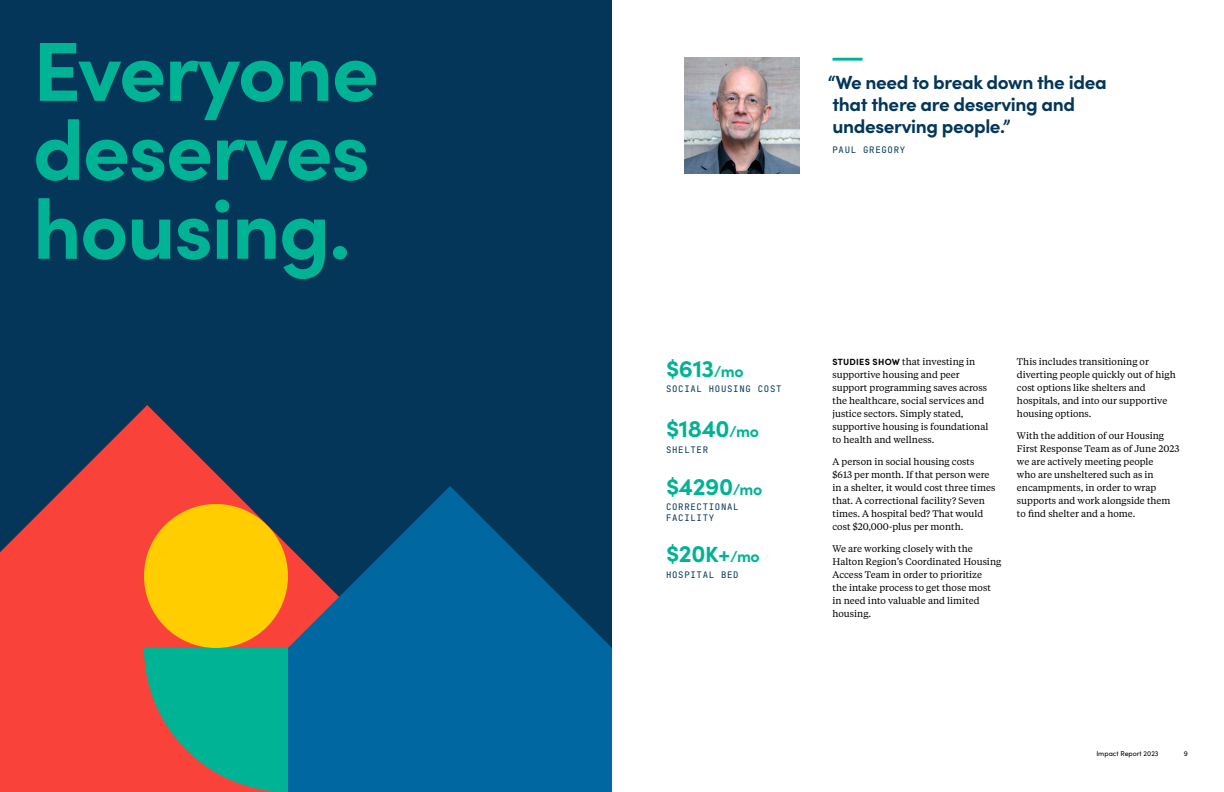
<style>
.page{position:relative;width:1224px;height:792px;background:#fff}
.page>*{position:absolute;margin:0;border:0;box-sizing:border-box;transform-origin:0 0}
.t1{font:700 84px/79px "Sofia Pro";letter-spacing:-.02em;color:#00b395;text-align:justify}
.t2{font:700 24px "Sofia Pro";letter-spacing:-.02em;color:#00b395}
.t3{font:700 19px/22px "Sofia Pro";letter-spacing:-.02em;color:#043659}
.t4{font:9.5px/13px "Tiempos Text";color:#000}
.t5{font:9px/10.8px "Jet Brains Mono";letter-spacing:.08em;color:#043659}
.t6{font:7px "Sofia Pro";color:#000}
.s1{font-size:16px}
.s2{font-size:22px}
.s3{font-family:"Sofia Pro";font-weight:700;font-size:9px}
</style>
<div class="page">
<div style="left:0;top:0;width:612px;height:792px;background:#043659"></div>
<svg style="left:0;top:405px;width:287px;height:387px;fill:#f9423a"></svg>
<svg style="left:287px;top:486px;width:325px;height:306px;fill:#0067a0"></svg>
<img style="left:684px;top:58px;width:116px;height:115px">
<hr style="left:832px;top:58px;width:31px;height:3px;background:#00b395">
<div style="left:144px;top:504px;width:144px;height:144px;background:#ffcd00;border-radius:50%"></div>
<svg style="left:144px;top:648px;width:144px;height:144px;background:#359a81"></svg>
<h1 class="t1" style="left:33px;top:25px;width:348px">Everyone deserves housing.</h1>
<h3 class="t3" style="left:828px;top:69px;width:280px">“We need to break down the idea that there are deserving and undeserving people.”</h3>
<p class="t5" style="left:832px;top:144px;width:74px">PAUL GREGORY</p>
<h2 class="t2" style="left:666px;top:350px;width:79px">$613<span class="s1">/mo</span></h2>
<p class="t5" style="left:666px;top:383px;width:117px">SOCIAL HOUSING COST</p>
<h2 class="t2" style="left:666px;top:411px;width:95px">$1840<span class="s1">/mo</span></h2>
<p class="t5" style="left:666px;top:444px;width:44px">SHELTER</p>
<h2 class="t2" style="left:666px;top:468px;width:98px">$4290<span class="s1">/mo</span></h2>
<p class="t5" style="left:666px;top:501px;width:74px">CORRECTIONAL<br>FACILITY</p>
<h2 class="t2" style="left:666px;top:535px;width:95px">$20<span class="s2">K</span>+<span class="s1">/mo</span></h2>
<p class="t5" style="left:666px;top:569px;width:74px">HOSPITAL BED</p>
<p class="t4" style="left:832px;top:355px;width:157px"><span class="s3">STUDIES SHOW</span> that investing in supportive housing and peer support programming saves across the healthcare, social services and justice sectors. Simply stated, supportive housing is foundational to health and wellness.</p>
<p class="t4" style="left:832px;top:455px;width:164px">A person in social housing costs $613 per month. If that person were in a shelter, it would cost three times that. A correctional facility? Seven times. A hospital bed? That would cost $20,000-plus per month.</p>
<p class="t4" style="left:832px;top:542px;width:170px">We are working closely with the<br>Halton Region’s Coordinated Housing<br>Access Team in order to prioritize<br>the intake process to get those most in need into valuable and limited housing.</p>
<p class="t4" style="left:1017px;top:355px;width:160px">This includes transitioning or diverting people quickly out of high cost options like shelters and hospitals, and into our supportive housing options.</p>
<p class="t4" style="left:1017px;top:428px;width:164px">With the addition of our Housing<br>First Response Team as of June 2023 we are actively meeting people<br>who are unsheltered such as in encampments, in order to wrap supports and work alongside them to find shelter and a home.</p>
<p class="t6" style="left:1096px;top:748px;width:64px">Impact Report 2023</p>
<p class="t6" style="left:1184px;top:748px;width:6px">9</p>
</div>
